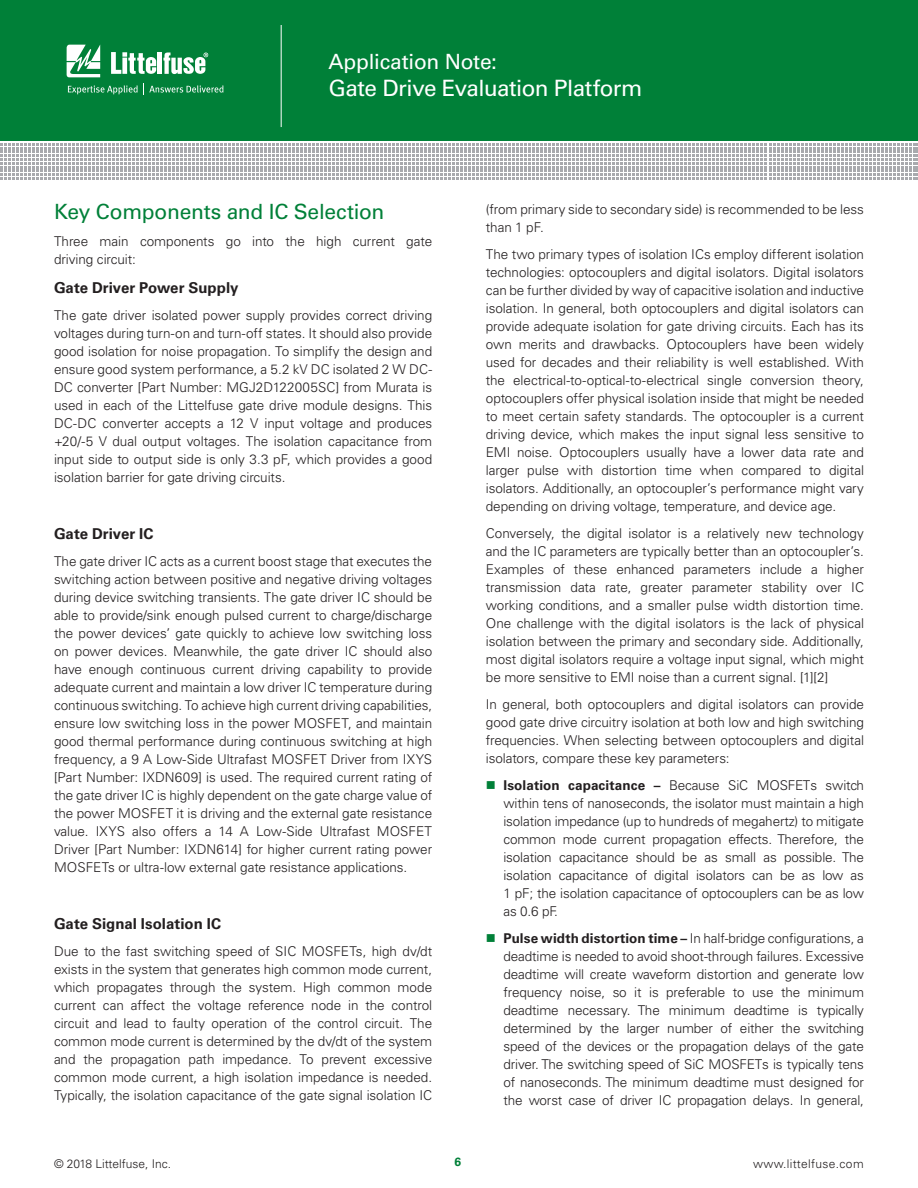
<style>
.page{position:relative;width:918px;height:1188px;background:#fff}
.page>*{position:absolute;margin:0;border:0;box-sizing:border-box;transform-origin:0 0}
.t1{font:22.5px "Univers LT Std";letter-spacing:-.025em;color:#fff}
.Body_Copy{font:21px "Univers LT Std";letter-spacing:-.015em;color:#008038}
.t2{font:21px "Univers LT Std";letter-spacing:-.015em;color:#fff}
.Body_Copy-2{font:700 15px "Univers LT Std";color:#231f20}
.Body_Copy-3{font:300 13.5px/18px "Univers LT Std";letter-spacing:-.005em;color:#231f20;text-align:justify}
.t3{font:300 12px "Univers LT Std";color:#231f20}
.t4{font:300 12px "Univers LT Std";letter-spacing:.03em;color:#231f20}
.t5{font:700 12px "Univers LT Std";color:#008038}
.s1{color:#008038}
.s2{font-weight:700}
</style>
<div class="page">
<div style="left:0;top:0;width:918px;height:140px;background:#008038"></div>
<hr style="left:281px;top:25px;width:1px;height:102px;background:#fff">
<svg style="left:67px;top:45px;width:33px;height:32px"></svg>
<hr style="left:158px;top:53px;width:4px;height:21px;background:#fff">
<svg style="left:163px;top:53px;width:45px;height:21px"></svg>
<svg style="left:111px;top:52px;width:45px;height:22px"></svg>
<svg style="left:68px;top:84px;width:155px;height:11px"></svg>
<svg style="left:0;top:143px;width:918px;height:37px"></svg>
<h2 class="t2" style="left:329px;top:49px;width:170px">Application Note:</h2>
<h1 class="t1" style="left:329px;top:75px;width:315px">Gate Drive Evaluation Platform</h1>
<p class="Body_Copy" style="left:54px;top:199px;width:332px">Key Components and IC Selection</p>
<p class="Body_Copy-3" style="left:54px;top:233px;width:380px">Three main components go into the high current gate driving circuit:</p>
<p class="Body_Copy-2" style="left:54px;top:279px;width:186px">Gate Driver Power Supply</p>
<p class="Body_Copy-3" style="left:54px;top:306px;width:380px">The gate driver isolated power supply provides correct driving voltages during turn-on and turn-off states. It should also provide good isolation for noise propagation. To simplify the design and ensure good system performance, a 5.2 kV DC isolated 2 W DC-DC converter [Part Number: MGJ2D122005SC] from Murata is used in each of the Littelfuse gate drive module designs. This DC-DC converter accepts a 12 V input voltage and produces +20/-5 V dual output voltages. The isolation capacitance from input side to output side is only 3.3 pF, which provides a good isolation barrier for gate driving circuits.</p>
<p class="Body_Copy-2" style="left:54px;top:525px;width:101px">Gate Driver IC</p>
<p class="Body_Copy-3" style="left:54px;top:552px;width:380px">The gate driver IC acts as a current boost stage that executes the switching action between positive and negative driving voltages during device switching transients. The gate driver IC should be able to provide/sink enough pulsed current to charge/discharge the power devices’ gate quickly to achieve low switching loss on power devices. Meanwhile, the gate driver IC should also have enough continuous current driving capability to provide adequate current and maintain a low driver IC temperature during continuous switching. To achieve high current driving capabilities, ensure low switching loss in the power MOSFET, and maintain good thermal performance during continuous switching at high frequency, a 9 A Low-Side Ultrafast MOSFET Driver from IXYS [Part Number: IXDN609] is used. The required current rating of the gate driver IC is highly dependent on the gate charge value of the power MOSFET it is driving and the external gate resistance value. IXYS also offers a 14 A Low-Side Ultrafast MOSFET Driver [Part Number: IXDN614] for higher current rating power MOSFETs or ultra-low external gate resistance applications.</p>
<p class="Body_Copy-2" style="left:54px;top:915px;width:169px">Gate Signal Isolation IC</p>
<p class="Body_Copy-3" style="left:54px;top:942px;width:380px">Due to the fast switching speed of SIC MOSFETs, high dv/dt exists in the system that generates high common mode current, which propagates through the system. High common mode current can affect the voltage reference node in the control circuit and lead to faulty operation of the control circuit. The common mode current is determined by the dv/dt of the system and the propagation path impedance. To prevent excessive common mode current, a high isolation impedance is needed.<br>Typically, the isolation capacitance of the gate signal isolation IC</p>
<p class="Body_Copy-3" style="left:486px;top:200px;width:380px">(from primary side to secondary side) is recommended to be less than 1 pF.</p>
<p class="Body_Copy-3" style="left:486px;top:245px;width:380px">The two primary types of isolation ICs employ different isolation technologies: optocouplers and digital isolators. Digital isolators can be further divided by way of capacitive isolation and inductive isolation. In general, both optocouplers and digital isolators can provide adequate isolation for gate driving circuits. Each has its own merits and drawbacks. Optocouplers have been widely used for decades and their reliability is well established. With the electrical-to-optical-to-electrical single conversion theory, optocouplers offer physical isolation inside that might be needed to meet certain safety standards. The optocoupler is a current driving device, which makes the input signal less sensitive to EMI noise. Optocouplers usually have a lower data rate and larger pulse with distortion time when compared to digital isolators. Additionally, an optocoupler’s performance might vary depending on driving voltage, temperature, and device age.</p>
<p class="Body_Copy-3" style="left:486px;top:524px;width:380px">Conversely, the digital isolator is a relatively new technology and the IC parameters are typically better than an optocoupler’s.<br>Examples of these enhanced parameters include a higher transmission data rate, greater parameter stability over IC working conditions, and a smaller pulse width distortion time.<br>One challenge with the digital isolators is the lack of physical isolation between the primary and secondary side. Additionally, most digital isolators require a voltage input signal, which might be more sensitive to EMI noise than a current signal. [1][2]</p>
<p class="Body_Copy-3" style="left:486px;top:695px;width:380px">In general, both optocouplers and digital isolators can provide good gate drive circuitry isolation at both low and high switching frequencies. When selecting between optocouplers and digital isolators, compare these key parameters:</p>
<p class="Body_Copy-3" style="left:503px;top:776px;width:362px;text-indent:-18px"><span class="s1">■</span> <span class="s2">Isolation capacitance –</span> Because SiC MOSFETs switch within tens of nanoseconds, the isolator must maintain a high isolation impedance (up to hundreds of megahertz) to mitigate common mode current propagation effects. Therefore, the isolation capacitance should be as small as possible. The isolation capacitance of digital isolators can be as low as 1 pF; the isolation capacitance of optocouplers can be as low as 0.6 pF.</p>
<p class="Body_Copy-3" style="left:503px;top:929px;width:362px;text-indent:-18px"><span class="s1">■</span> <span class="s2">Pulse width distortion time –</span> In half-bridge configurations, a deadtime is needed to avoid shoot-through failures. Excessive deadtime will create waveform distortion and generate low frequency noise, so it is preferable to use the minimum deadtime necessary. The minimum deadtime is typically determined by the larger number of either the switching speed of the devices or the propagation delays of the gate driver. The switching speed of SiC MOSFETs is typically tens of nanoseconds. The minimum deadtime must designed for the worst case of driver IC propagation delays. In general,</p>
<p class="t3" style="left:54px;top:1157px;width:119px">© 2018 Littelfuse, Inc.</p>
<p class="t5" style="left:455px;top:1155px;width:8px">6</p>
<p class="t4" style="left:753px;top:1157px;width:112px">www.littelfuse.com</p>
</div>
